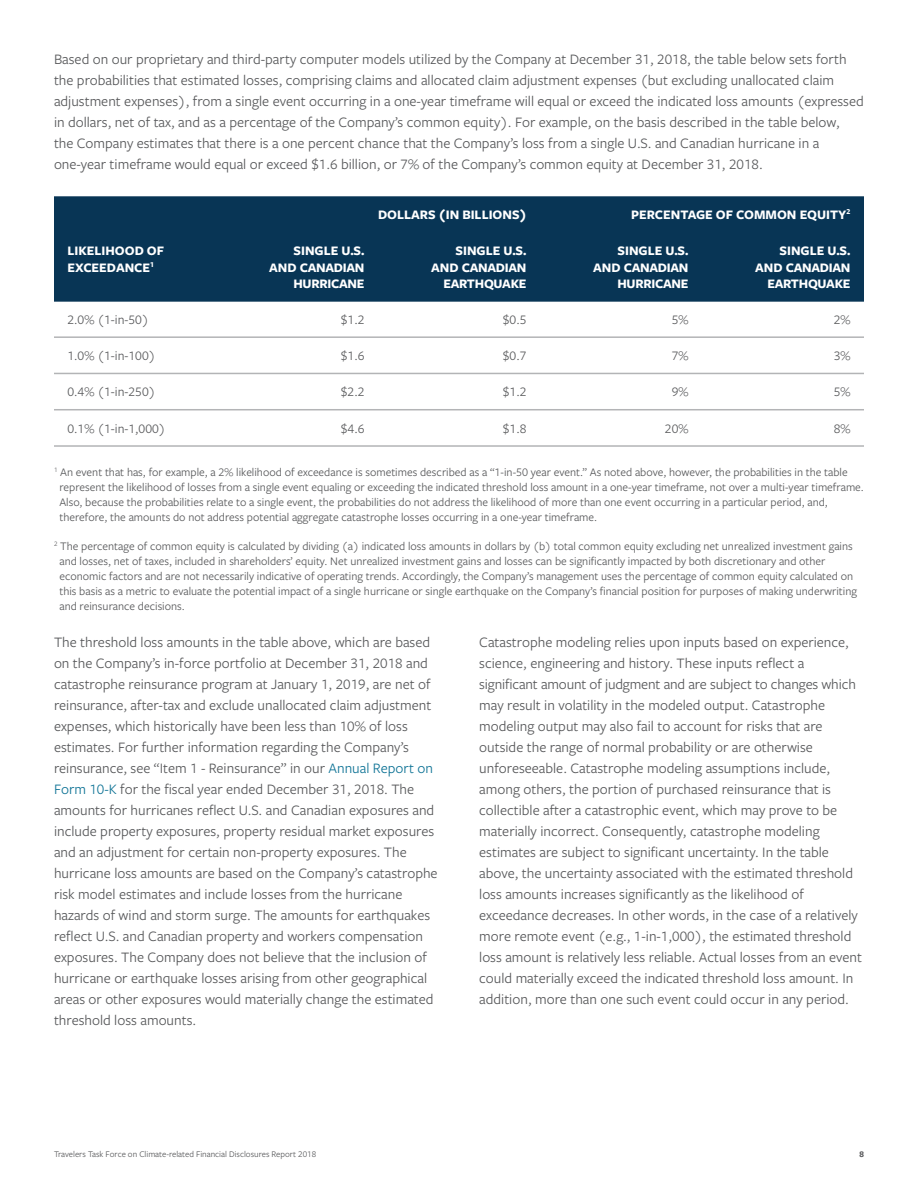
<style>
.page{position:relative;width:918px;height:1188px;background:#fff}
.page>*{position:absolute;margin:0;border:0;box-sizing:border-box;transform-origin:0 0}
.t1{font:15px/21px "Freight Sans Pro";color:#57585a}
.t2{font:700 13.5px/16.5px "Freight Sans Pro";letter-spacing:-.02em;color:#fff;text-align:right}
.t3{font:13.5px "Freight Sans Pro";color:#57585a}
.t4{font:700 13.5px/16.5px "Freight Sans Pro";color:#fff}
.t5{font:12px/15px "Freight Sans Pro";color:#57585a}
.t6{font:9px "Freight Sans Pro";color:#57585a}
.t7{font:700 9px "Freight Sans Pro";color:#57585a}
.s1{color:#107496}
</style>
<div class="page">
<div style="left:54px;top:196px;width:810px;height:106px;background:#083555"></div>
<hr style="left:54px;top:336px;width:162px;height:2px;background:#b3b4b6">
<hr style="left:216px;top:336px;width:162px;height:2px;background:#b3b4b6">
<hr style="left:378px;top:336px;width:162px;height:2px;background:#b3b4b6">
<hr style="left:540px;top:336px;width:162px;height:2px;background:#b3b4b6">
<hr style="left:702px;top:336px;width:162px;height:2px;background:#b3b4b6">
<hr style="left:54px;top:373px;width:162px;height:1px;background:#b3b4b6">
<hr style="left:54px;top:409px;width:162px;height:1px;background:#b3b4b6">
<hr style="left:216px;top:409px;width:162px;height:1px;background:#b3b4b6">
<hr style="left:378px;top:409px;width:162px;height:1px;background:#b3b4b6">
<hr style="left:540px;top:409px;width:162px;height:1px;background:#b3b4b6">
<hr style="left:702px;top:409px;width:162px;height:1px;background:#b3b4b6">
<hr style="left:54px;top:445px;width:162px;height:2px;background:#b3b4b6">
<hr style="left:216px;top:445px;width:162px;height:2px;background:#b3b4b6">
<hr style="left:378px;top:445px;width:162px;height:2px;background:#b3b4b6">
<hr style="left:540px;top:445px;width:162px;height:2px;background:#b3b4b6">
<hr style="left:702px;top:445px;width:162px;height:2px;background:#b3b4b6">
<hr style="left:216px;top:373px;width:162px;height:1px;background:#b3b4b6">
<hr style="left:378px;top:373px;width:162px;height:1px;background:#b3b4b6">
<hr style="left:540px;top:373px;width:162px;height:1px;background:#b3b4b6">
<hr style="left:702px;top:373px;width:162px;height:1px;background:#b3b4b6">
<p class="t1" style="left:54px;top:48px;width:811px">Based on our proprietary and third-party computer models utilized by the Company at December 31, 2018, the table below sets forth the probabilities that estimated losses, comprising claims and allocated claim adjustment expenses (but excluding unallocated claim adjustment expenses), from a single event occurring in a one-year timeframe will equal or exceed the indicated loss amounts (expressed in dollars, net of tax, and as a percentage of the Company’s common equity). For example, on the basis described in the table below,<br>the Company estimates that there is a one percent chance that the Company’s loss from a single U.S. and Canadian hurricane in a one-year timeframe would equal or exceed $1.6 billion, or 7% of the Company’s common equity at December 31, 2018.</p>
<p class="t4" style="left:378px;top:206px;width:150px">DOLLARS (IN BILLIONS)</p>
<p class="t4" style="left:631px;top:206px;width:221px">PERCENTAGE OF COMMON EQUITY<sup>2</sup></p>
<p class="t4" style="left:68px;top:242px;width:98px">LIKELIHOOD OF<br>EXCEEDANCE<sup>1</sup></p>
<p class="t2" style="left:269px;top:242px;width:97px">SINGLE U.S.<br>AND CANADIAN<br>HURRICANE</p>
<p class="t2" style="left:431px;top:242px;width:97px">SINGLE U.S.<br>AND CANADIAN<br>EARTHQUAKE</p>
<p class="t2" style="left:593px;top:242px;width:97px">SINGLE U.S.<br>AND CANADIAN<br>HURRICANE</p>
<p class="t2" style="left:755px;top:242px;width:97px">SINGLE U.S.<br>AND CANADIAN<br>EARTHQUAKE</p>
<p class="t3" style="left:68px;top:310px;width:83px">2.0% (1-in-50)</p>
<p class="t3" style="left:341px;top:310px;width:25px">$1.2</p>
<p class="t3" style="left:503px;top:310px;width:25px">$0.5</p>
<p class="t3" style="left:672px;top:310px;width:18px">5%</p>
<p class="t3" style="left:834px;top:310px;width:18px">2%</p>
<p class="t3" style="left:68px;top:347px;width:90px">1.0% (1-in-100)</p>
<p class="t3" style="left:341px;top:347px;width:25px">$1.6</p>
<p class="t3" style="left:503px;top:347px;width:25px">$0.7</p>
<p class="t3" style="left:672px;top:347px;width:18px">7%</p>
<p class="t3" style="left:834px;top:347px;width:18px">3%</p>
<p class="t3" style="left:68px;top:383px;width:90px">0.4% (1-in-250)</p>
<p class="t3" style="left:341px;top:383px;width:25px">$2.2</p>
<p class="t3" style="left:503px;top:383px;width:25px">$1.2</p>
<p class="t3" style="left:672px;top:383px;width:18px">9%</p>
<p class="t3" style="left:834px;top:383px;width:18px">5%</p>
<p class="t3" style="left:68px;top:419px;width:100px">0.1% (1-in-1,000)</p>
<p class="t3" style="left:341px;top:419px;width:25px">$4.6</p>
<p class="t3" style="left:503px;top:419px;width:25px">$1.8</p>
<p class="t3" style="left:665px;top:419px;width:25px">20%</p>
<p class="t3" style="left:834px;top:419px;width:18px">8%</p>
<p class="t5" style="left:59px;top:464px;width:806px;text-indent:-5px"><sup>1</sup> An event that has, for example, a 2% likelihood of exceedance is sometimes described as a ‘‘1-in-50 year event.’’ As noted above, however, the probabilities in the table represent the likelihood of losses from a single event equaling or exceeding the indicated threshold loss amount in a one-year timeframe, not over a multi-year timeframe.<br>Also, because the probabilities relate to a single event, the probabilities do not address the likelihood of more than one event occurring in a particular period, and, therefore, the amounts do not address potential aggregate catastrophe losses occurring in a one-year timeframe.</p>
<p class="t5" style="left:59px;top:538px;width:799px;text-indent:-5px"><sup>2</sup> The percentage of common equity is calculated by dividing (a) indicated loss amounts in dollars by (b) total common equity excluding net unrealized investment gains and losses, net of taxes, included in shareholders’ equity. Net unrealized investment gains and losses can be significantly impacted by both discretionary and other economic factors and are not necessarily indicative of operating trends. Accordingly, the Company’s management uses the percentage of common equity calculated on this basis as a metric to evaluate the potential impact of a single hurricane or single earthquake on the Company’s financial position for purposes of making underwriting and reinsurance decisions.</p>
<p class="t1" style="left:54px;top:631px;width:385px">The threshold loss amounts in the table above, which are based on the Company’s in-force portfolio at December 31, 2018 and catastrophe reinsurance program at January 1, 2019, are net of reinsurance, after-tax and exclude unallocated claim adjustment expenses, which historically have been less than 10% of loss estimates. For further information regarding the Company’s reinsurance, see “Item 1 - Reinsurance” in our <span class="s1">Annual Report on Form 10-K</span> for the fiscal year ended December 31, 2018. The amounts for hurricanes reflect U.S. and Canadian exposures and include property exposures, property residual market exposures and an adjustment for certain non-property exposures. The hurricane loss amounts are based on the Company’s catastrophe risk model estimates and include losses from the hurricane hazards of wind and storm surge. The amounts for earthquakes reflect U.S. and Canadian property and workers compensation exposures. The Company does not believe that the inclusion of hurricane or earthquake losses arising from other geographical areas or other exposures would materially change the estimated threshold loss amounts.</p>
<p class="t1" style="left:479px;top:631px;width:384px">Catastrophe modeling relies upon inputs based on experience, science, engineering and history. These inputs reflect a significant amount of judgment and are subject to changes which may result in volatility in the modeled output. Catastrophe modeling output may also fail to account for risks that are outside the range of normal probability or are otherwise unforeseeable. Catastrophe modeling assumptions include, among others, the portion of purchased reinsurance that is collectible after a catastrophic event, which may prove to be materially incorrect. Consequently, catastrophe modeling estimates are subject to significant uncertainty. In the table above, the uncertainty associated with the estimated threshold loss amounts increases significantly as the likelihood of exceedance decreases. In other words, in the case of a relatively more remote event (e.g., 1-in-1,000), the estimated threshold loss amount is relatively less reliable. Actual losses from an event could materially exceed the indicated threshold loss amount. In addition, more than one such event could occur in any period.</p>
<p class="t6" style="left:54px;top:1148px;width:264px">Travelers Task Force on Climate-related Financial Disclosures Report 2018</p>
<p class="t7" style="left:860px;top:1148px;width:6px">8</p>
</div>
